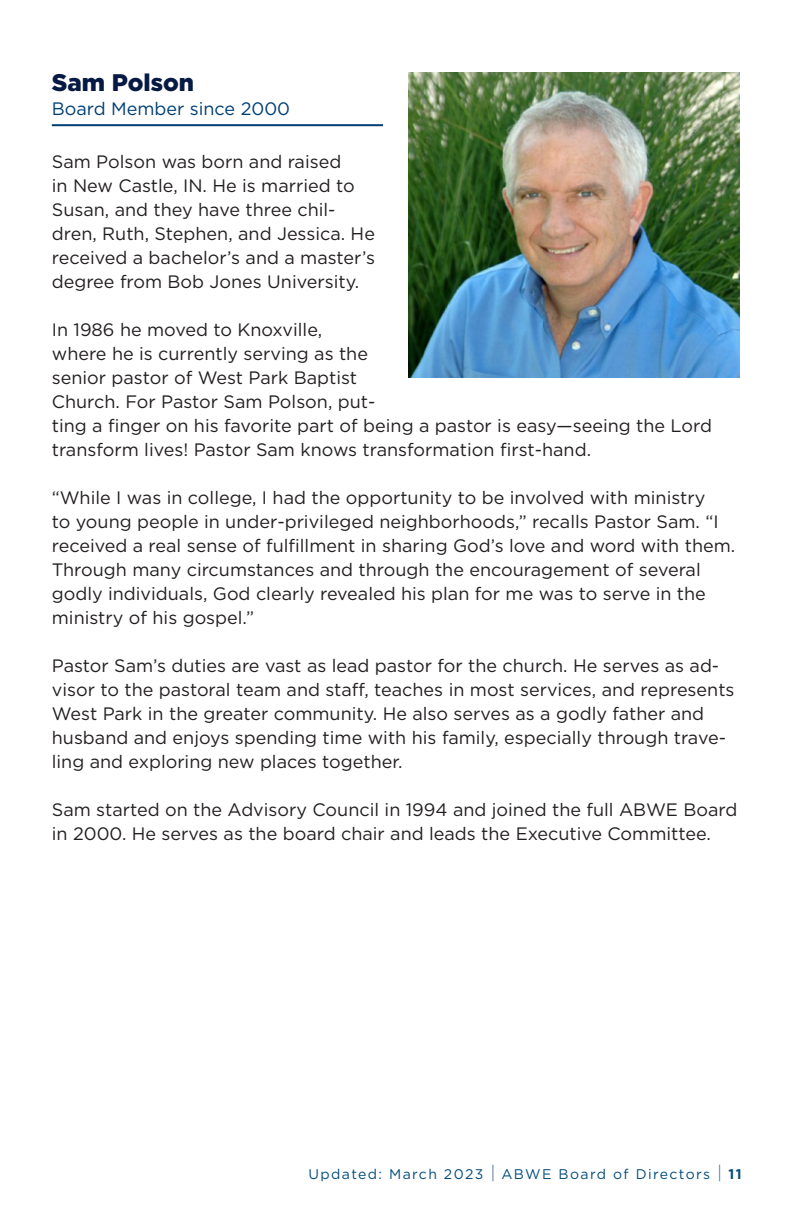
<style>
.page{position:relative;width:792px;height:1224px;background:#fff}
.page>*{position:absolute;margin:0;border:0;box-sizing:border-box;transform-origin:0 0}
.Gotham_Bold_blue_15p{font:900 24px "Gotham";color:#071a43}
.Body_Copy{font:18px/24px "Gotham";color:#231f20}
.paragraph_headers_12{font:18px "Gotham";color:#003f74}
.t1{font:14px "Gotham";letter-spacing:.1em;color:#044d7c}
.s1{font-weight:300;font-size:18px;color:#41638e}
.s2{font-weight:700}
</style>
<div class="page">
<hr style="left:52px;top:124px;width:331px;height:2px;background:#003f74">
<img style="left:409px;top:72px;width:330px;height:306px">
<p class="Gotham_Bold_blue_15p" style="left:52px;top:66px;width:144px">Sam Polson</p>
<p class="paragraph_headers_12" style="left:52px;top:97px;width:240px">Board Member since 2000</p>
<p class="Body_Copy" style="left:52px;top:149px;width:325px">Sam Polson was born and raised<br>in New Castle, IN. He is married to Susan, and they have three chil&shy;dren, Ruth, Stephen, and Jessica. He received a bachelor’s and a master’s degree from Bob Jones University.</p>
<p class="Body_Copy" style="left:52px;top:317px;width:662px">In 1986 he moved to Knoxville,<br>where he is currently serving as the<br>senior pastor of West Park Baptist<br>Church. For Pastor Sam Polson, put-<br>ting a finger on his favorite part of being a pastor is easy—seeing the Lord transform lives! Pastor Sam knows transformation first-hand.</p>
<p class="Body_Copy" style="left:52px;top:485px;width:685px">“While I was in college, I had the opportunity to be involved with ministry<br>to young people in under-privileged neighborhoods,” recalls Pastor Sam. “I received a real sense of fulfillment in sharing God’s love and word with them.<br>Through many circumstances and through the encouragement of several godly individuals, God clearly revealed his plan for me was to serve in the ministry of his gospel.”</p>
<p class="Body_Copy" style="left:52px;top:653px;width:684px">Pastor Sam’s duties are vast as lead pastor for the church. He serves as ad&shy;visor to the pastoral team and staff, teaches in most services, and represents West Park in the greater community. He also serves as a godly father and husband and enjoys spending time with his family, especially through trave&shy;ling and exploring new places together.</p>
<p class="Body_Copy" style="left:52px;top:797px;width:687px">Sam started on the Advisory Council in 1994 and joined the full ABWE Board in 2000. He serves as the board chair and leads the Executive Committee.</p>
<p class="t1" style="left:309px;top:1165px;width:435px">Updated: March 2023 <span class="s1">|</span> ABWE Board of Directors <span class="s1">|</span> <span class="s2">11</span></p>
</div>
